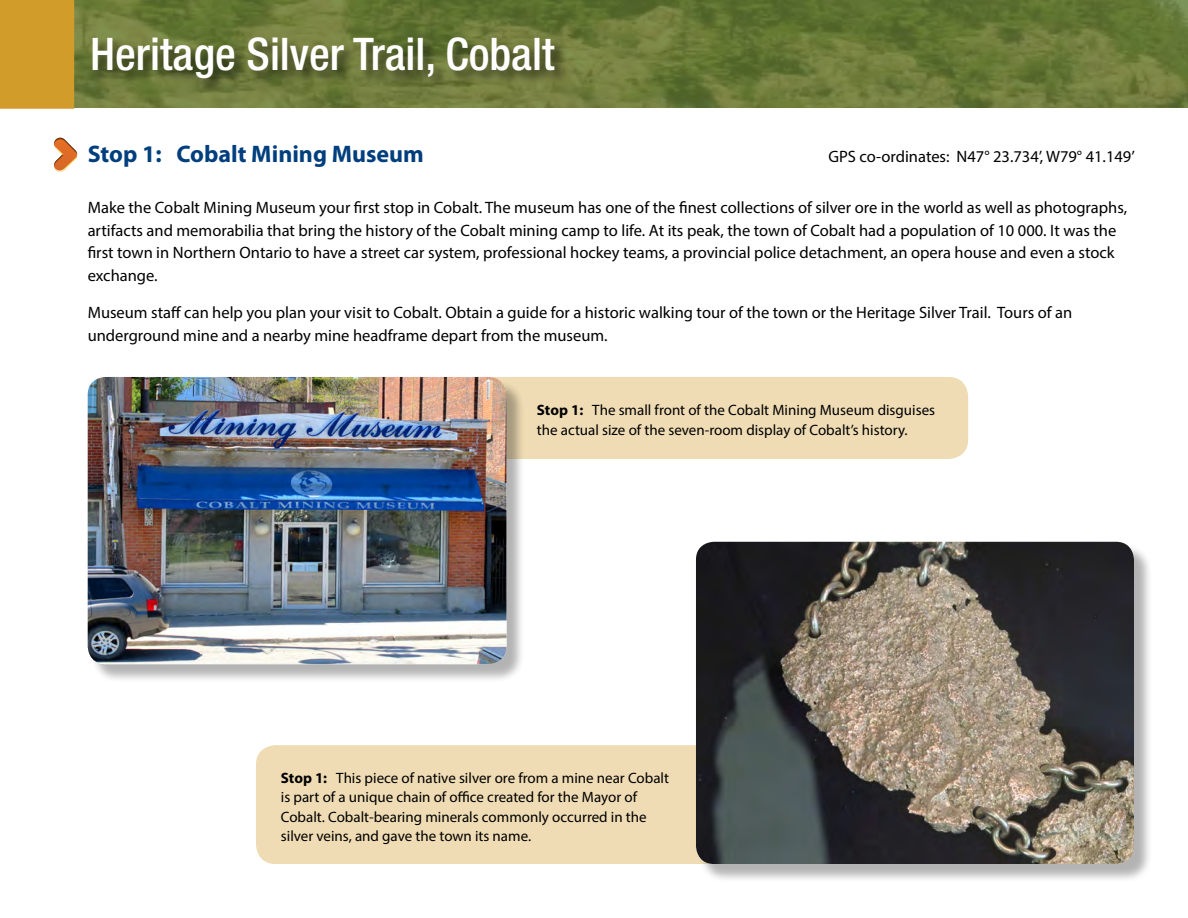
<style>
.page{position:relative;width:1188px;height:918px;background:#fff}
.page>*{position:absolute;margin:0;border:0;box-sizing:border-box;transform-origin:0 0}
.t1{font:500 condensed 45px "Helvetica Neue LT Std";color:#fff}
.t2{font:700 24px "Myriad Pro";color:#003e7e}
.t3{font:16.5px/22.5px "Myriad Pro";color:#000}
.t4{font:15px/19.5px "Myriad Pro";color:#000}
.s1{font-weight:700}
</style>
<div class="page">
<img style="left:74px;top:0;width:1114px;height:108px">
<div style="left:0;top:0;width:74px;height:109px;background:#d29c2a"></div>
<div style="left:91px;top:36px;width:478px;height:58px;background:#000;opacity:.6"></div>
<div style="left:450px;top:377px;width:518px;height:82px;background:#efdcb4;border-radius:20px"></div>
<div style="left:90px;top:379px;width:435px;height:304px;background:#000;opacity:.3"></div>
<img style="left:88px;top:377px;width:419px;height:287px">
<div style="left:256px;top:745px;width:540px;height:119px;background:#efdcb4;border-radius:20px"></div>
<div style="left:698px;top:544px;width:455px;height:339px;background:#000;opacity:.3"></div>
<img style="left:696px;top:542px;width:438px;height:322px">
<svg style="left:54px;top:138px;width:23px;height:33px"></svg>
<h1 class="t1" style="left:90px;top:27px;width:466px">Heritage Silver Trail, Cobalt</h1>
<h3 class="t2" style="left:88px;top:138px;width:338px">Stop 1: Cobalt Mining Museum</h3>
<p class="t3" style="left:828px;top:145px;width:308px">GPS co-ordinates: N47° 23.734’, W79° 41.149’</p>
<p class="t3" style="left:88px;top:196px;width:1041px">Make the Cobalt Mining Museum your first stop in Cobalt. The museum has one of the finest collections of silver ore in the world as well as photographs, artifacts and memorabilia that bring the history of the Cobalt mining camp to life. At its peak, the town of Cobalt had a population of 10 000. It was the first town in Northern Ontario to have a street car system, professional hockey teams, a provincial police detachment, an opera house and even a stock exchange.</p>
<p class="t3" style="left:88px;top:301px;width:986px">Museum staff can help you plan your visit to Cobalt. Obtain a guide for a historic walking tour of the town or the Heritage Silver Trail. Tours of an underground mine and a nearby mine headframe depart from the museum.</p>
<p class="t4" style="left:537px;top:400px;width:400px"><span class="s1">Stop 1:</span> The small front of the Cobalt Mining Museum disguises the actual size of the seven-room display of Cobalt’s history.</p>
<p class="t4" style="left:281px;top:768px;width:390px"><span class="s1">Stop 1:</span> This piece of native silver ore from a mine near Cobalt is part of a unique chain of office created for the Mayor of Cobalt. Cobalt-bearing minerals commonly occurred in the silver veins, and gave the town its name.</p>
</div>
